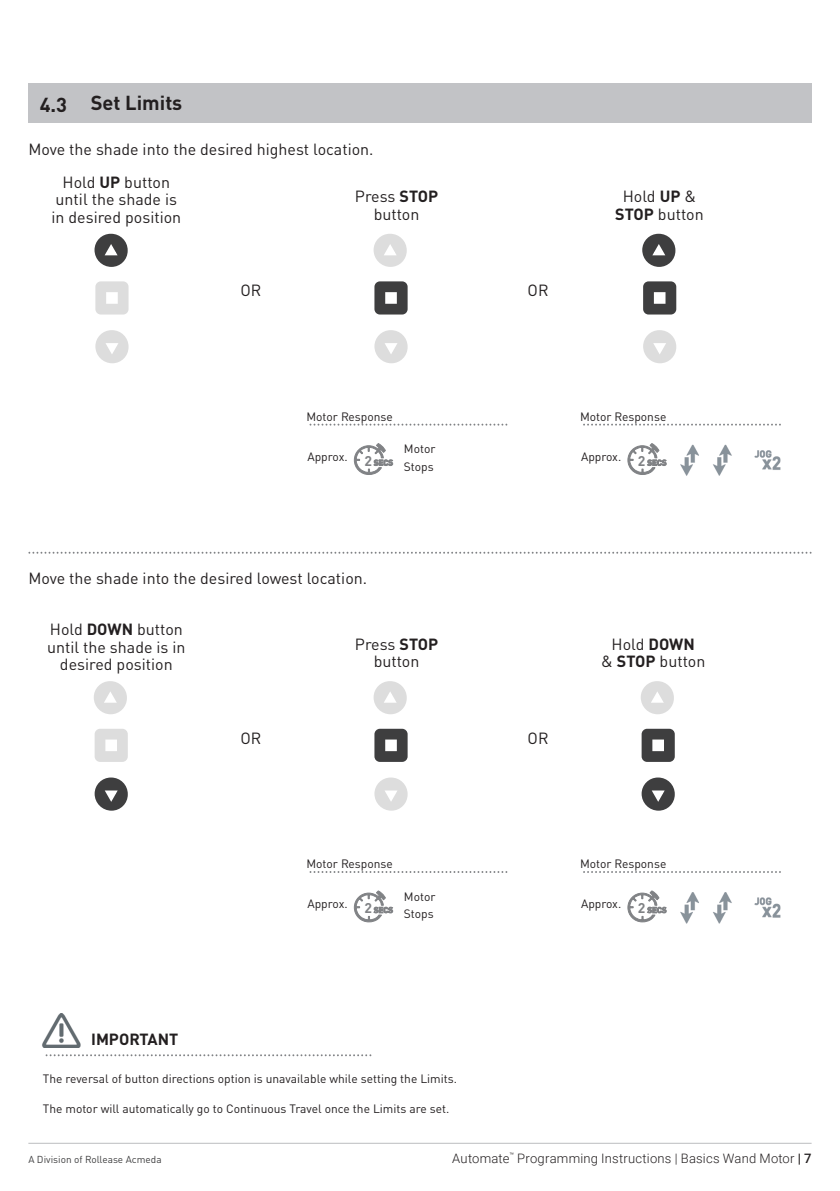
<style>
.page{position:relative;width:840px;height:1191px;background:#fff}
.page>*{position:absolute;margin:0;border:0;box-sizing:border-box;transform-origin:0 0}
.SubHeading{font:700 20px "DINOT";color:#231f20}
.Copy{font:16px "DINOT";color:#231f20}
.Copy-2{font:700 16px "DINOT";color:#231f20}
.t1{font:300 13px "Roboto";letter-spacing:.015em;color:#231f20}
.Copy-3{font:12px "DINOT";color:#231f20}
.t2{font:10px "DINOT";color:#3e3e3f}
.Copy-4{font:700 8px "DINOT";color:#808285}
.s1{font-weight:700}
.s2{font-size:14px}
.s3{font-weight:500}
</style>
<div class="page">
<hr style="left:28px;top:1142px;width:783px;height:1px;background:#bcbdc0">
<img style="left:666px;top:445px;width:114px;height:31px">
<img style="left:666px;top:892px;width:114px;height:31px">
<svg style="left:29px;top:552px;width:782px;height:2px"></svg>
<svg style="left:45px;top:1054px;width:327px;height:3px"></svg>
<img style="left:42px;top:1013px;width:39px;height:34px">
<div style="left:28px;top:83px;width:783px;height:40px;background:#c2c3c6"></div>
<div style="left:97px;top:331px;width:30px;height:31px;background:#ddd;border-radius:15px"></div>
<div style="left:95px;top:330px;width:33px;height:33px;border:3px solid #ddd;border-radius:15px"></div>
<div style="left:97px;top:283px;width:30px;height:30px;background:#ddd;border-radius:4px"></div>
<div style="left:95px;top:281px;width:33px;height:33px;border:3px solid #ddd;border-radius:4px"></div>
<svg style="left:106px;top:343px;width:12px;height:11px"></svg>
<div style="left:107px;top:293px;width:9px;height:9px;background:#fff"></div>
<div style="left:106px;top:292px;width:12px;height:12px;border:3px solid #fff"></div>
<div style="left:96px;top:235px;width:30px;height:31px;background:#3e3e3f;border-radius:15px"></div>
<div style="left:94px;top:234px;width:34px;height:33px;border:3px solid #3e3e3f;border-radius:15px"></div>
<svg style="left:104px;top:244px;width:14px;height:12px"></svg>
<div style="left:96px;top:779px;width:30px;height:30px;background:#3e3e3f;border-radius:15px"></div>
<div style="left:95px;top:777px;width:33px;height:33px;border:3px solid #3e3e3f;border-radius:15px"></div>
<div style="left:96px;top:730px;width:30px;height:30px;background:#ddd;border-radius:4px"></div>
<div style="left:95px;top:729px;width:33px;height:33px;border:3px solid #ddd;border-radius:4px"></div>
<svg style="left:104px;top:790px;width:14px;height:12px"></svg>
<div style="left:107px;top:741px;width:9px;height:9px;background:#fff"></div>
<div style="left:105px;top:739px;width:12px;height:12px;border:3px solid #fff"></div>
<div style="left:95px;top:682px;width:30px;height:31px;background:#ddd;border-radius:15px"></div>
<div style="left:94px;top:681px;width:33px;height:33px;border:3px solid #ddd;border-radius:15px"></div>
<svg style="left:104px;top:692px;width:13px;height:11px"></svg>
<div style="left:375px;top:331px;width:31px;height:31px;background:#ddd;border-radius:15px"></div>
<div style="left:374px;top:330px;width:33px;height:33px;border:3px solid #ddd;border-radius:15px"></div>
<div style="left:375px;top:283px;width:31px;height:30px;background:#3e3e3f;border-radius:4px"></div>
<div style="left:374px;top:281px;width:33px;height:33px;border:3px solid #3e3e3f;border-radius:4px"></div>
<svg style="left:385px;top:343px;width:12px;height:11px"></svg>
<div style="left:386px;top:293px;width:9px;height:9px;background:#fff"></div>
<div style="left:385px;top:292px;width:11px;height:12px;border:3px solid #fff"></div>
<div style="left:374px;top:235px;width:31px;height:31px;background:#ddd;border-radius:15px"></div>
<div style="left:373px;top:234px;width:33px;height:33px;border:3px solid #ddd;border-radius:15px"></div>
<svg style="left:384px;top:244px;width:12px;height:12px"></svg>
<div style="left:375px;top:779px;width:31px;height:30px;background:#ddd;border-radius:15px"></div>
<div style="left:374px;top:777px;width:33px;height:33px;border:3px solid #ddd;border-radius:15px"></div>
<div style="left:375px;top:730px;width:31px;height:30px;background:#3e3e3f;border-radius:4px"></div>
<div style="left:374px;top:729px;width:33px;height:33px;border:3px solid #3e3e3f;border-radius:4px"></div>
<svg style="left:385px;top:790px;width:12px;height:11px"></svg>
<div style="left:386px;top:741px;width:9px;height:9px;background:#fff"></div>
<div style="left:385px;top:739px;width:11px;height:12px;border:3px solid #fff"></div>
<div style="left:374px;top:682px;width:31px;height:31px;background:#ddd;border-radius:15px"></div>
<div style="left:373px;top:681px;width:33px;height:33px;border:3px solid #ddd;border-radius:15px"></div>
<svg style="left:384px;top:692px;width:13px;height:11px"></svg>
<div style="left:644px;top:331px;width:30px;height:31px;background:#ddd;border-radius:15px"></div>
<div style="left:642px;top:330px;width:34px;height:33px;border:3px solid #ddd;border-radius:15px"></div>
<div style="left:644px;top:283px;width:30px;height:30px;background:#3e3e3f;border-radius:4px"></div>
<div style="left:642px;top:281px;width:34px;height:33px;border:3px solid #3e3e3f;border-radius:4px"></div>
<svg style="left:653px;top:343px;width:13px;height:11px"></svg>
<div style="left:654px;top:293px;width:9px;height:9px;background:#fff"></div>
<div style="left:653px;top:292px;width:12px;height:12px;border:3px solid #fff"></div>
<div style="left:643px;top:235px;width:30px;height:31px;background:#3e3e3f;border-radius:15px"></div>
<div style="left:642px;top:234px;width:33px;height:33px;border:3px solid #3e3e3f;border-radius:15px"></div>
<svg style="left:652px;top:244px;width:14px;height:12px"></svg>
<div style="left:642px;top:779px;width:31px;height:30px;background:#3e3e3f;border-radius:15px"></div>
<div style="left:641px;top:777px;width:33px;height:33px;border:3px solid #3e3e3f;border-radius:15px"></div>
<div style="left:642px;top:730px;width:31px;height:30px;background:#3e3e3f;border-radius:4px"></div>
<div style="left:641px;top:729px;width:33px;height:33px;border:3px solid #3e3e3f;border-radius:4px"></div>
<svg style="left:651px;top:790px;width:14px;height:12px"></svg>
<div style="left:653px;top:741px;width:9px;height:9px;background:#fff"></div>
<div style="left:652px;top:739px;width:11px;height:12px;border:3px solid #fff"></div>
<div style="left:641px;top:682px;width:31px;height:31px;background:#ddd;border-radius:15px"></div>
<div style="left:640px;top:681px;width:33px;height:33px;border:3px solid #ddd;border-radius:15px"></div>
<svg style="left:651px;top:692px;width:13px;height:11px"></svg>
<svg style="left:627px;top:443px;width:39px;height:32px"></svg>
<svg style="left:627px;top:890px;width:39px;height:33px"></svg>
<svg style="left:353px;top:443px;width:39px;height:32px"></svg>
<svg style="left:353px;top:890px;width:39px;height:33px"></svg>
<svg style="left:583px;top:423px;width:197px;height:2px"></svg>
<svg style="left:583px;top:871px;width:197px;height:2px"></svg>
<svg style="left:310px;top:423px;width:197px;height:2px"></svg>
<svg style="left:310px;top:871px;width:197px;height:2px"></svg>
<p class="SubHeading" style="left:40px;top:89px;width:144px">4.3 Set Limits</p>
<p class="Copy" style="left:28px;top:139px;width:346px">Move the shade into the desired highest location.</p>
<p class="Copy" style="left:63px;top:172px;width:109px">Hold <span class="s1">UP</span> button</p>
<p class="Copy" style="left:56px;top:190px;width:123px">until the shade is</p>
<p class="Copy" style="left:51px;top:207px;width:131px">in desired position</p>
<p class="Copy" style="left:240px;top:280px;width:22px">OR</p>
<p class="Copy" style="left:355px;top:186px;width:85px">Press <span class="s1">STOP</span></p>
<p class="Copy" style="left:373px;top:204px;width:47px">button</p>
<p class="Copy-3" style="left:306px;top:409px;width:88px">Motor Response</p>
<p class="Copy-3" style="left:307px;top:449px;width:42px">Approx.</p>
<p class="Copy-3" style="left:403px;top:441px;width:33px">Motor</p>
<p class="Copy-3" style="left:403px;top:459px;width:31px">Stops</p>
<p class="Copy" style="left:28px;top:568px;width:340px">Move the shade into the desired lowest location.</p>
<p class="Copy" style="left:50px;top:619px;width:134px">Hold <span class="s1">DOWN</span> button</p>
<p class="Copy" style="left:47px;top:637px;width:140px">until the shade is in</p>
<p class="Copy" style="left:60px;top:654px;width:114px">desired position</p>
<p class="Copy-2" style="left:91px;top:1028px;width:89px">IMPORTANT</p>
<p class="Copy" style="left:240px;top:728px;width:22px">OR</p>
<p class="Copy" style="left:355px;top:634px;width:85px">Press <span class="s1">STOP</span></p>
<p class="Copy" style="left:373px;top:651px;width:47px">button</p>
<p class="Copy-3" style="left:306px;top:856px;width:88px">Motor Response</p>
<p class="Copy-3" style="left:307px;top:896px;width:42px">Approx.</p>
<p class="Copy-3" style="left:403px;top:889px;width:33px">Motor</p>
<p class="Copy-3" style="left:403px;top:906px;width:31px">Stops</p>
<p class="Copy-3" style="left:43px;top:1071px;width:415px">The reversal of button directions option is unavailable while setting the Limits.</p>
<p class="Copy-3" style="left:43px;top:1100px;width:408px">The motor will automatically go to Continuous Travel once the Limits are set.</p>
<p class="Copy" style="left:527px;top:280px;width:22px">OR</p>
<p class="Copy" style="left:622px;top:186px;width:75px">Hold <span class="s1">UP</span> &amp;</p>
<p class="Copy" style="left:615px;top:204px;width:90px"><span class="s1">STOP</span> button</p>
<p class="Copy-3" style="left:579px;top:409px;width:88px">Motor Response</p>
<p class="Copy-3" style="left:580px;top:449px;width:42px">Approx.</p>
<p class="Copy-4" style="left:637px;top:457px;width:25px"><span class="s2">2</span> SEC</p>
<p class="Copy" style="left:527px;top:728px;width:22px">OR</p>
<p class="Copy" style="left:611px;top:634px;width:85px">Hold <span class="s1">DOWN</span></p>
<p class="Copy" style="left:600px;top:651px;width:106px">&amp; <span class="s1">STOP</span> button</p>
<p class="Copy-3" style="left:579px;top:856px;width:88px">Motor Response</p>
<p class="Copy-3" style="left:580px;top:896px;width:42px">Approx.</p>
<p class="t2" style="left:28px;top:1152px;width:135px">A Division of Rollease Acmeda</p>
<p class="t1" style="left:452px;top:1148px;width:360px">Automate<sup>™</sup> Programming Instructions | Basics Wand Motor <span class="s3">| 7</span></p>
</div>
